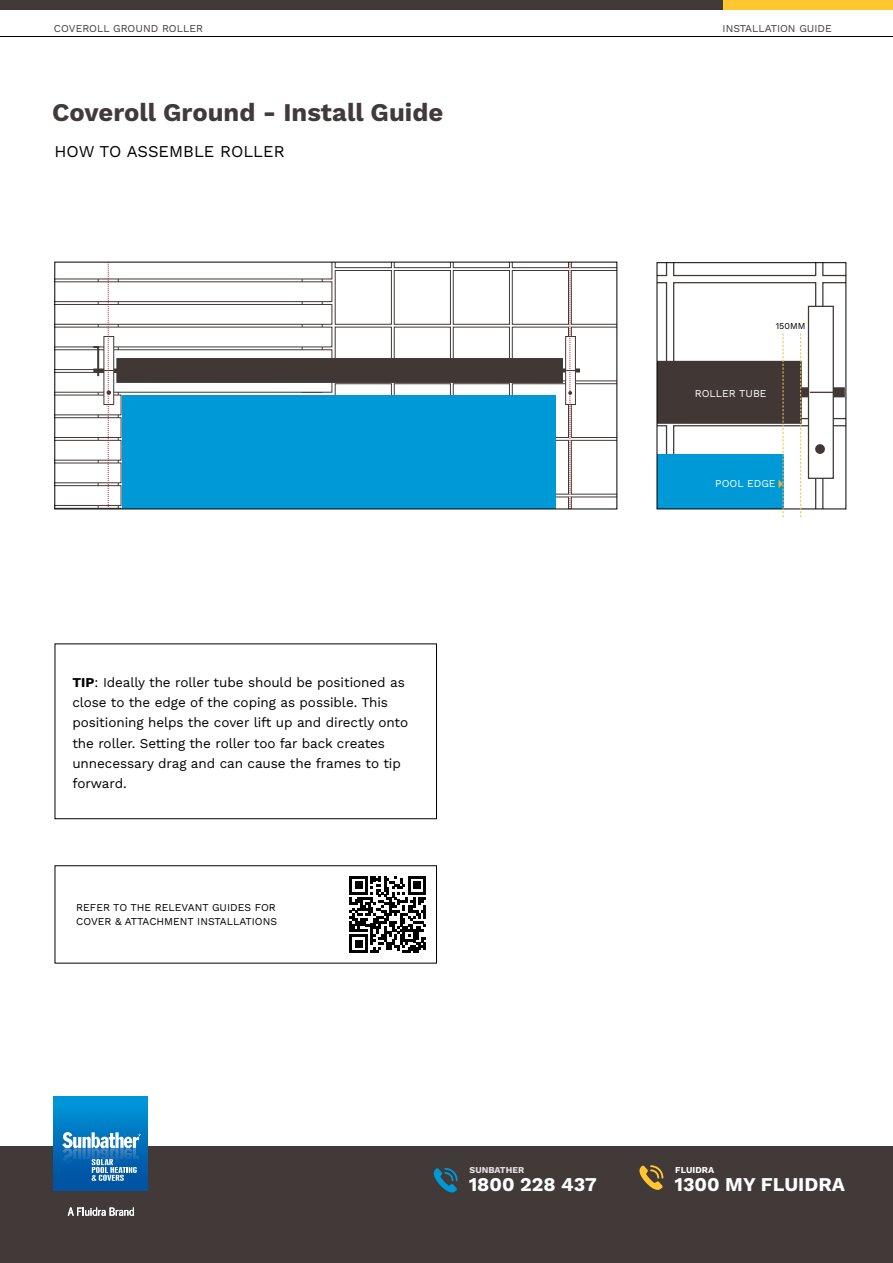
<style>
.page{position:relative;width:893px;height:1263px;background:#fff}
.page>*{position:absolute;margin:0;border:0;box-sizing:border-box;transform-origin:0 0}
.t1{font:700 25.5px "Work Sans";color:#413a39}
.t2{font:700 19.5px "Work Sans";color:#fff}
.t3{font:16.5px "Work Sans";color:#000}
.t4{font:13.5px/20.2px "Work Sans";letter-spacing:-.005em;color:#000}
.t5{font:10.5px/13.5px "Work Sans";color:#000}
.t6{font:10.5px "Work Sans";color:#413a39}
.t7{font:10.5px "Work Sans";color:#fff}
.t8{font:9px "Work Sans";color:#e5e3e5}
.t9{font:9px "Work Sans";color:#fff}
.t10{font:9px "Work Sans";color:#000}
.s1{font-weight:700}
</style>
<div class="page">
<svg style="left:0;top:0;width:893px;height:37px"></svg>
<div style="left:0;top:1146px;width:893px;height:117px;background:#413a39"></div>
<svg style="left:434px;top:1168px;width:24px;height:24px"></svg>
<svg style="left:639px;top:1165px;width:24px;height:25px"></svg>
<div style="left:54px;top:1096px;width:94px;height:94px;background:linear-gradient(to bottom,#0198db,#004c9c)"></div>
<svg style="left:62px;top:1132px;width:78px;height:49px;background:#4a8ec5"></svg>
<svg style="left:68px;top:1207px;width:66px;height:9px"></svg>
<div style="left:55px;top:643px;width:382px;height:176px;border:1px solid #000"></div>
<svg style="left:57px;top:264px;width:558px;height:243px"></svg>
<svg style="left:659px;top:264px;width:8px;height:12px"></svg>
<svg style="left:673px;top:264px;width:143px;height:12px"></svg>
<svg style="left:822px;top:264px;width:22px;height:12px"></svg>
<svg style="left:659px;top:282px;width:8px;height:79px"></svg>
<svg style="left:659px;top:425px;width:8px;height:29px"></svg>
<div style="left:657px;top:454px;width:126px;height:55px;background:#0099d8"></div>
<div style="left:657px;top:361px;width:145px;height:63px;background:#413836"></div>
<svg style="left:673px;top:282px;width:173px;height:235px"></svg>
<svg style="left:349px;top:876px;width:77px;height:77px"></svg>
<p class="t6" style="left:54px;top:22px;width:151px">COVEROLL GROUND ROLLER</p>
<p class="t6" style="left:723px;top:22px;width:111px">INSTALLATION GUIDE</p>
<h1 class="t1" style="left:52px;top:97px;width:393px">Coveroll Ground - Install Guide</h1>
<p class="t3" style="left:55px;top:139px;width:232px">HOW TO ASSEMBLE ROLLER</p>
<p class="t4" style="left:72px;top:672px;width:337px"><span class="s1">TIP</span>: Ideally the roller tube should be positioned as close to the edge of the coping as possible. This positioning helps the cover lift up and directly onto the roller. Setting the roller too far back creates unnecessary drag and can cause the frames to tip forward.</p>
<p class="t5" style="left:76px;top:900px;width:202px">REFER TO THE RELEVANT GUIDES FOR<br>COVER &amp; ATTACHMENT INSTALLATIONS</p>
<p class="t10" style="left:776px;top:319px;width:31px">150MM</p>
<p class="t7" style="left:695px;top:385px;width:73px">ROLLER TUBE</p>
<p class="t7" style="left:715px;top:475px;width:62px">POOL EDGE</p>
<p class="t8" style="left:470px;top:1163px;width:56px">SUNBATHER</p>
<p class="t9" style="left:675px;top:1163px;width:40px">FLUIDRA</p>
<h2 class="t2" style="left:469px;top:1173px;width:130px">1800 228 437</h2>
<h2 class="t2" style="left:674px;top:1173px;width:172px">1300 MY FLUIDRA</h2>
</div>
